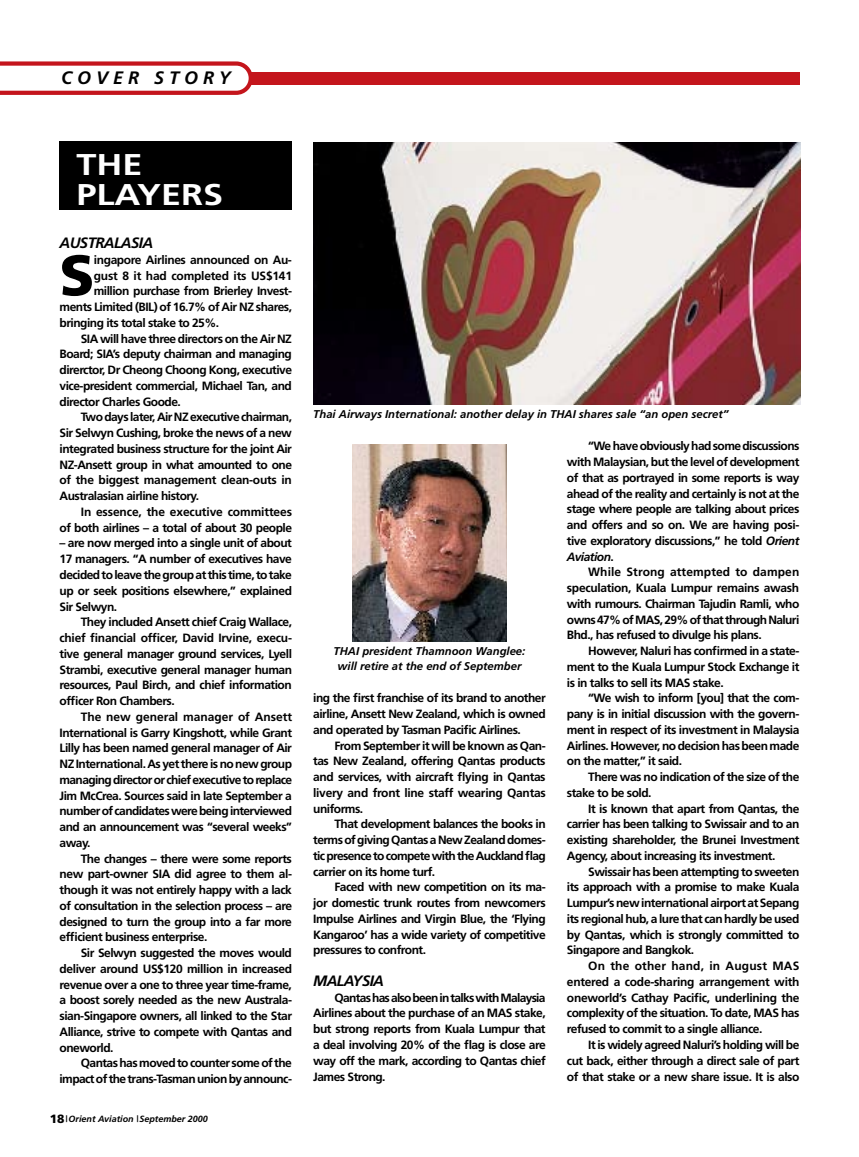
<style>
.page{position:relative;width:859px;height:1157px;background:#fff}
.page>*{position:absolute;margin:0;border:0;box-sizing:border-box;transform-origin:0 0}
.t1{font:900 57.15px "Frutiger";color:#000}
.t2{font:700 30px/30px "Frutiger";color:#fff;scale:1.2 1}
.t3{font:italic 700 18px "Frutiger";letter-spacing:.28em;color:#000}
.t4{font:italic 700 15px "Frutiger";letter-spacing:-.04em;color:#000}
.t5{font:700 12px/15.8px "Frutiger";letter-spacing:-.04em;color:#000;text-align:justify}
.t6{font:700 12px "Frutiger";letter-spacing:-.02em;color:#000}
.t7{font:700 12px "Frutiger";letter-spacing:-.01em;color:#000}
.t8{font:italic 700 11.25px/15.8px "Frutiger";color:#000;text-align:center}
.t9{font:italic 700 9px "Frutiger";color:#000}
.s1{font-weight:900;font-style:normal;font-size:12px}
.s2{font-style:italic}
</style>
<div class="page">
<div style="left:249px;top:72px;width:550px;height:13px;background:#c4151c"></div>
<svg style="left:0;top:61px;width:252px;height:34px"></svg>
<div style="left:60px;top:141px;width:232px;height:69px;background:#000"></div>
<img style="left:352px;top:444px;width:154px;height:197px">
<img style="left:313px;top:142px;width:488px;height:262px">
<h3 class="t3" style="left:61px;top:68px;width:171px">co vers to ry</h3>
<h2 class="t2" style="left:77px;top:149px;width:124px">THE<br>PLAYERS</h2>
<p class="t4" style="left:60px;top:234px;width:95px">AUSTRALASIA</p>
<h1 class="t1" style="left:60px;top:241px;width:36px">S</h1>
<p class="t5" style="left:94px;top:252px;width:200px">ingapore Airlines announced on Au-</p>
<p class="t6" style="left:94px;top:268px;width:200px">gust 8 it had completed its US$141</p>
<p class="t5" style="left:94px;top:283px;width:200px">million purchase from Brierley Invest-</p>
<p class="t5" style="left:60px;top:299px;width:234px">ments Limited (BIL) of 16.7% of Air NZ shares,</p>
<p class="t5" style="left:60px;top:315px;width:161px">bringing its total stake to 25%.</p>
<p class="t5" style="left:81px;top:330px;width:213px">SIA will have three directors on the Air NZ</p>
<p class="t5" style="left:60px;top:346px;width:234px">Board; SIA’s deputy chairman and managing</p>
<p class="t5" style="left:60px;top:362px;width:234px">direrctor, Dr Cheong Choong Kong, executive</p>
<p class="t5" style="left:60px;top:378px;width:234px">vice-president commercial, Michael Tan, and</p>
<p class="t5" style="left:60px;top:393px;width:123px">director Charles Goode.</p>
<p class="t5" style="left:81px;top:409px;width:213px">Two days later, Air NZ executive chairman,</p>
<p class="t5" style="left:60px;top:425px;width:234px">Sir Selwyn Cushing, broke the news of a new</p>
<p class="t5" style="left:60px;top:441px;width:234px">integrated business structure for the joint Air</p>
<p class="t5" style="left:60px;top:456px;width:234px">NZ-Ansett group in what amounted to one</p>
<p class="t6" style="left:60px;top:473px;width:234px">of the biggest management clean-outs in</p>
<p class="t5" style="left:60px;top:488px;width:141px">Australasian airline history.</p>
<p class="t7" style="left:81px;top:505px;width:213px">In essence, the executive committees</p>
<p class="t5" style="left:60px;top:519px;width:234px">of both airlines – a total of about 30 people</p>
<p class="t5" style="left:60px;top:535px;width:234px">– are now merged into a single unit of about 17 managers. “A number of executives have decided to leave the group at this time, to take up or seek positions elsewhere,” explained Sir Selwyn.</p>
<p class="t5" style="left:60px;top:614px;width:234px;text-indent:21px">They included Ansett chief Craig Wallace, chief financial officer, David Irvine, execu&shy;tive general manager ground services, Lyell Strambi, executive general manager human resources, Paul Birch, and chief information officer Ron Chambers.</p>
<p class="t5" style="left:60px;top:708px;width:234px;text-indent:21px">The new general manager of Ansett International is Garry Kingshott, while Grant Lilly has been named general manager of Air NZ International. As yet there is no new group managing director or chief executive to replace Jim McCrea. Sources said in late September a number of candidates were being interviewed and an announcement was “several weeks” away.</p>
<p class="t5" style="left:60px;top:850px;width:234px;text-indent:21px">The changes – there were some reports new part-owner SIA did agree to them al&shy;though it was not entirely happy with a lack of consultation in the selection process – are designed to turn the group into a far more efficient business enterprise.</p>
<p class="t5" style="left:60px;top:945px;width:234px;text-indent:21px">Sir Selwyn suggested the moves would deliver around US$120 million in increased revenue over a one to three year time-frame, a boost sorely needed as the new Australa&shy;sian-Singapore owners, all linked to the Star Alliance, strive to compete with Qantas and oneworld.</p>
<p class="t5" style="left:60px;top:1055px;width:234px;text-align:right">Qantas has moved to counter some of the impact of the trans-Tasman union by announc-</p>
<p class="t9" style="left:50px;top:1113px;width:160px"><span class="s1">18</span>| Orient Aviation | September 2000</p>
<p class="t8" style="left:313px;top:406px;width:417px">Thai Airways International: another delay in THAI shares sale “an open secret”</p>
<p class="t8" style="left:334px;top:642px;width:193px">THAI president Thamnoon Wanglee: will retire at the end of September</p>
<p class="t5" style="left:313px;top:690px;width:234px">ing the first franchise of its brand to another airline, Ansett New Zealand, which is owned and operated by Tasman Pacific Airlines.</p>
<p class="t5" style="left:313px;top:737px;width:234px;text-indent:21px">From September it will be known as Qan&shy;tas New Zealand, offering Qantas products and services, with aircraft flying in Qantas livery and front line staff wearing Qantas uniforms.</p>
<p class="t5" style="left:313px;top:816px;width:234px;text-indent:21px">That development balances the books in terms of giving Qantas a New Zealand domes&shy;tic presence to compete with the Auckland flag carrier on its home turf.</p>
<p class="t5" style="left:313px;top:879px;width:234px;text-indent:21px">Faced with new competition on its ma&shy;jor domestic trunk routes from newcomers Impulse Airlines and Virgin Blue, the ‘Flying Kangaroo’ has a wide variety of competitive pressures to confront.</p>
<p class="t4" style="left:313px;top:972px;width:72px">MALAYSIA</p>
<p class="t5" style="left:313px;top:989px;width:234px;text-indent:21px">Qantas has also been in talks with Malaysia Airlines about the purchase of an MAS stake, but strong reports from Kuala Lumpur that a deal involving 20% of the flag is close are way off the mark, according to Qantas chief James Strong.</p>
<p class="t5" style="left:567px;top:438px;width:234px;text-indent:21px">“We have obviously had some discussions with Malaysian, but the level of development of that as portrayed in some reports is way ahead of the reality and certainly is not at the stage where people are talking about prices and offers and so on. We are having posi&shy;tive exploratory discussions,” he told <span class="s2">Orient Aviation</span>.</p>
<p class="t5" style="left:567px;top:564px;width:234px;text-indent:21px">While Strong attempted to dampen speculation, Kuala Lumpur remains awash with rumours. Chairman Tajudin Ramli, who owns 47% of MAS, 29% of that through Naluri Bhd., has refused to divulge his plans.</p>
<p class="t5" style="left:567px;top:643px;width:234px;text-indent:21px">However, Naluri has confirmed in a state&shy;ment to the Kuala Lumpur Stock Exchange it is in talks to sell its MAS stake.</p>
<p class="t5" style="left:567px;top:690px;width:234px;text-indent:21px">“We wish to inform [you] that the com&shy;pany is in initial discussion with the govern&shy;ment in respect of its investment in Malaysia Airlines. However, no decision has been made on the matter,” it said.</p>
<p class="t5" style="left:567px;top:769px;width:234px;text-indent:21px">There was no indication of the size of the stake to be sold.</p>
<p class="t5" style="left:567px;top:800px;width:234px;text-indent:21px">It is known that apart from Qantas, the carrier has been talking to Swissair and to an existing shareholder, the Brunei Investment Agency, about increasing its investment.</p>
<p class="t5" style="left:567px;top:863px;width:234px;text-indent:21px">Swissair has been attempting to sweeten its approach with a promise to make Kuala Lumpur’s new international airport at Sepang its regional hub, a lure that can hardly be used by Qantas, which is strongly committed to Singapore and Bangkok.</p>
<p class="t5" style="left:567px;top:958px;width:234px;text-indent:21px">On the other hand, in August MAS entered a code-sharing arrangement with oneworld’s Cathay Pacific, underlining the complexity of the situation. To date, MAS has refused to commit to a single alliance.</p>
<p class="t5" style="left:567px;top:1036px;width:234px;text-indent:21px">It is widely agreed Naluri’s holding will be cut back, either through a direct sale of part of that stake or a new share issue. It is also</p>
</div>
